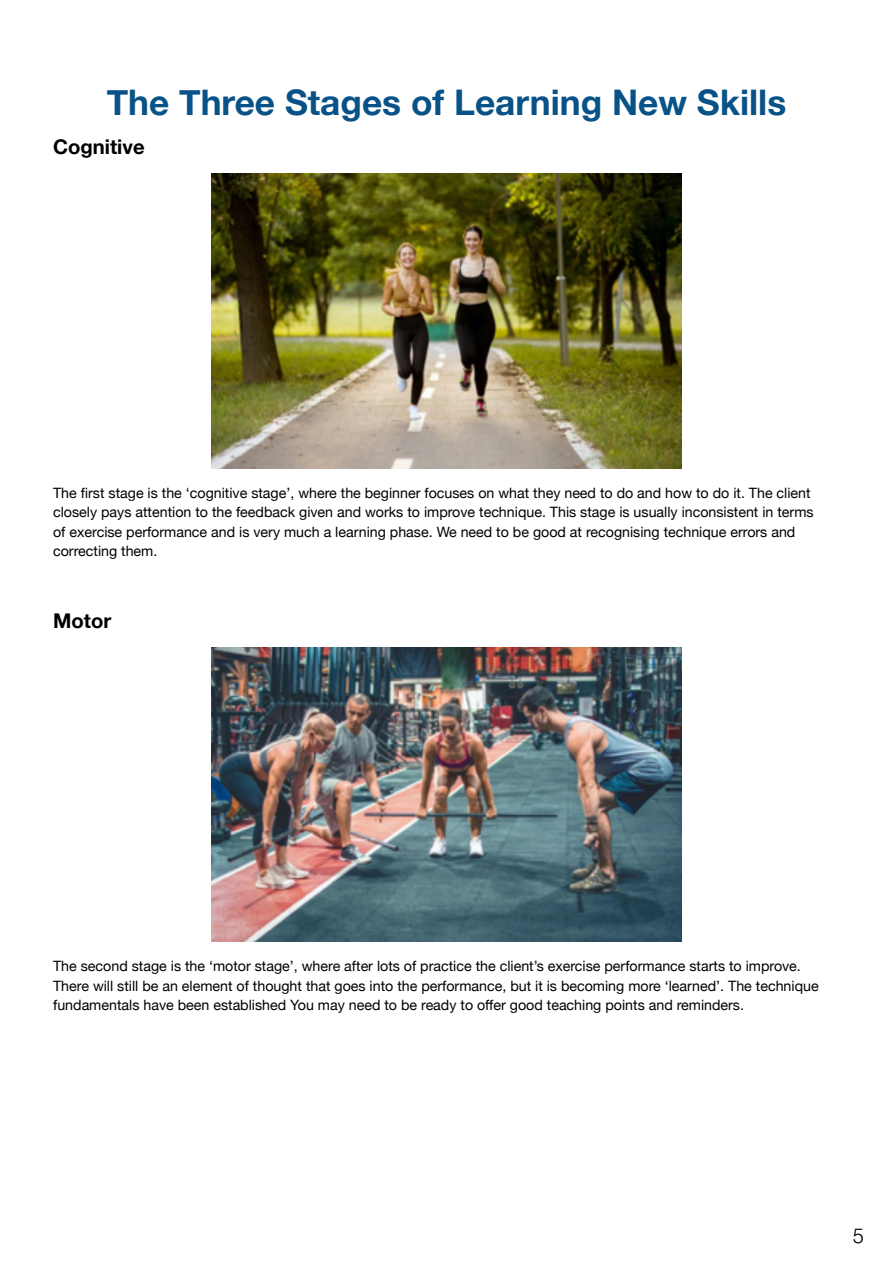
<style>
.page{position:relative;width:893px;height:1263px;background:#fff}
.page>*{position:absolute;margin:0;border:0;box-sizing:border-box;transform-origin:0 0}
.t1{font:700 35.25px "Helvetica Neue";color:#095287}
.t2{font:300 21px "Swiss 721 BT";color:#000}
.t3{font:700 20.25px "Helvetica Neue";color:#000}
.t4{font:14.25px/19.5px "Helvetica Neue";color:#000}
</style>
<div class="page">
<img style="left:211px;top:174px;width:471px;height:294px">
<img style="left:211px;top:647px;width:471px;height:295px">
<p class="t1" style="left:107px;top:75px;width:681px">The Three Stages of Learning New Skills</p>
<p class="t3" style="left:53px;top:131px;width:93px">Cognitive</p>
<p class="t4" style="left:53px;top:484px;width:762px">The first stage is the ‘cognitive stage’, where the beginner focuses on what they need to do and how to do it. The client closely pays attention to the feedback given and works to improve technique. This stage is usually inconsistent in terms</p>
<p class="t4" style="left:53px;top:523px;width:744px">of exercise performance and is very much a learning phase. We need to be good at recognising technique errors and</p>
<p class="t4" style="left:53px;top:542px;width:106px">correcting them.</p>
<p class="t3" style="left:53px;top:605px;width:60px">Motor</p>
<p class="t4" style="left:53px;top:957px;width:767px">The second stage is the ‘motor stage’, where after lots of practice the client’s exercise performance starts to improve.<br>There will still be an element of thought that goes into the performance, but it is becoming more ‘learned’. The technique fundamentals have been established You may need to be ready to offer good teaching points and reminders.</p>
<h2 class="t2" style="left:853px;top:1223px;width:13px">5</h2>
</div>
